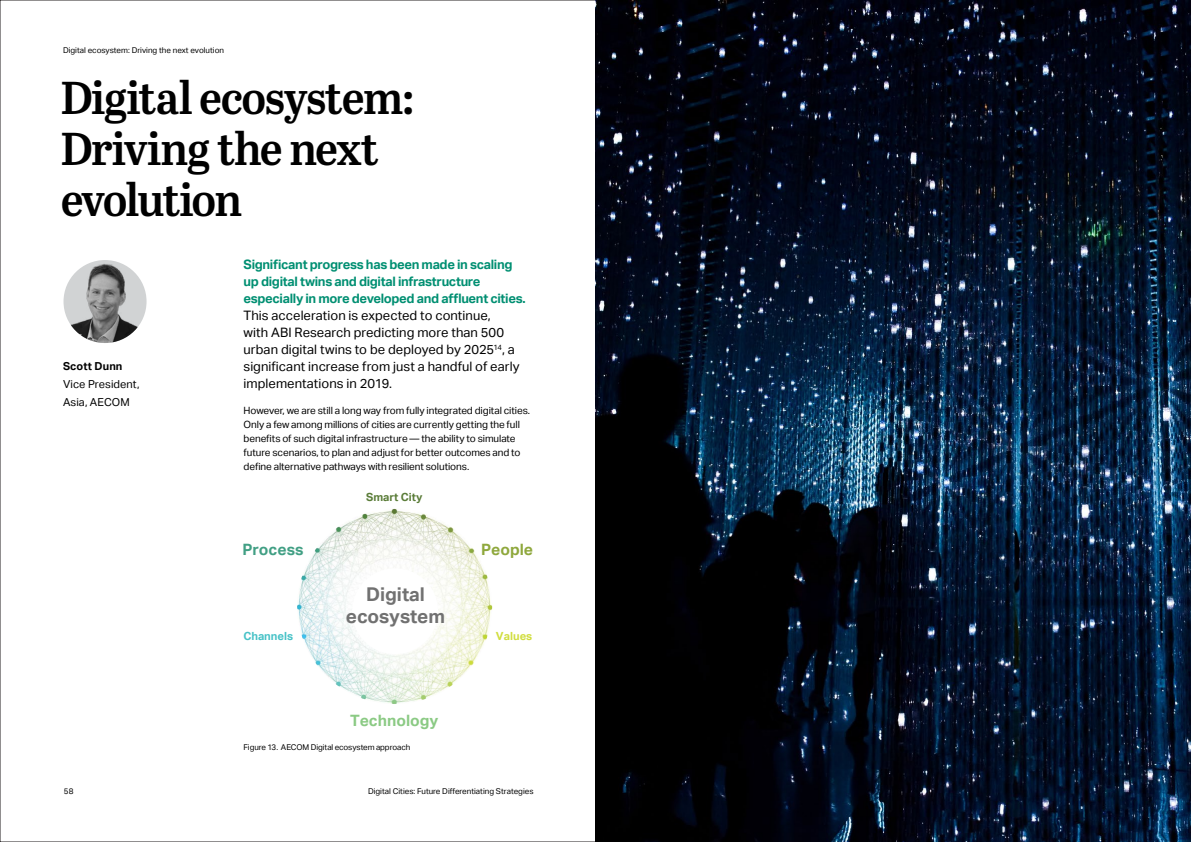
<style>
.page{position:relative;width:1191px;height:842px;background:#fff}
.page>*{position:absolute;margin:0;border:0;box-sizing:border-box;transform-origin:0 0}
.t1{font:46px/51px "Abril Titling Sb";letter-spacing:-.03em;color:#000}
.t2{font:700 19px/22px "AECOM Sans";color:#717171;text-align:center}
.t3{font:700 15.6px "AECOM Sans";color:#8bca84}
.t4{font:700 15.6px "AECOM Sans";color:#419f84}
.t5{font:700 15.6px "AECOM Sans";color:#8fa83d}
.t6{font:13px/17px "AECOM Sans";letter-spacing:.005em;color:#000}
.t7{font:700 13px/17px "AECOM Sans";letter-spacing:-.025em;color:#008f72}
.t8{font:700 11.2px "AECOM Sans";color:#5a7c38}
.t9{font:700 11.2px "AECOM Sans";color:#47c2c7}
.t10{font:700 11.2px "AECOM Sans";color:#d1de3f}
.t11{font:11px/18px "AECOM Sans";letter-spacing:.005em;color:#000}
.t12{font:700 11px "AECOM Sans";letter-spacing:.01em;color:#000}
.t13{font:10px/14px "AECOM Sans";letter-spacing:-.005em;color:#000}
.t14{font:8px "AECOM Sans";color:#000}
</style>
<div class="page">
<img style="left:297px;top:509px;width:195px;height:195px;border-radius:98px">
<div style="left:352px;top:568px;width:86px;height:86px;background:#fff;border-radius:50%"></div>
<img style="left:64px;top:260px;width:82px;height:83px;border-radius:42px">
<img style="left:595px;top:0;width:596px;height:842px">
<p class="t14" style="left:63px;top:45px;width:162px">Digital ecosystem: Driving the next evolution</p>
<h1 class="t1" style="left:60px;top:70px;width:356px">Digital ecosystem:<br>Driving the next evolution</h1>
<p class="t12" style="left:63px;top:359px;width:61px">Scott Dunn</p>
<p class="t11" style="left:63px;top:375px;width:78px">Vice President,<br>Asia, AECOM</p>
<h3 class="t7" style="left:243px;top:256px;width:284px">Significant progress has been made in scaling up digital twins and digital infrastructure especially in more developed and affluent cities.</h3>
<h3 class="t6" style="left:243px;top:307px;width:277px">This acceleration is expected to continue,<br>with ABI Research predicting more than 500 urban digital twins to be deployed by 2025<sup>14</sup>, a significant increase from just a handful of early implementations in 2019.</h3>
<p class="t13" style="left:243px;top:404px;width:288px">However, we are still a long way from fully integrated digital cities.<br>Only a few among millions of cities are currently getting the full benefits of such digital infrastructure — the ability to simulate future scenarios, to plan and adjust for better outcomes and to define alternative pathways with resilient solutions.</p>
<h3 class="t4" style="left:242px;top:540px;width:63px">Process</h3>
<p class="t9" style="left:243px;top:629px;width:51px">Channels</p>
<p class="t8" style="left:366px;top:491px;width:58px">Smart City</p>
<h2 class="t2" style="left:346px;top:583px;width:101px">Digital ecosystem</h2>
<h3 class="t3" style="left:350px;top:711px;width:90px">Technology</h3>
<p class="t14" style="left:243px;top:743px;width:168px">Figure 13. AECOM Digital ecosystem approach</p>
<h3 class="t5" style="left:481px;top:540px;width:53px">People</h3>
<p class="t10" style="left:496px;top:629px;width:38px">Values</p>
<p class="t14" style="left:64px;top:786px;width:11px">58</p>
<p class="t14" style="left:368px;top:786px;width:167px">Digital Cities: Future Differentiating Strategies</p>
</div>
